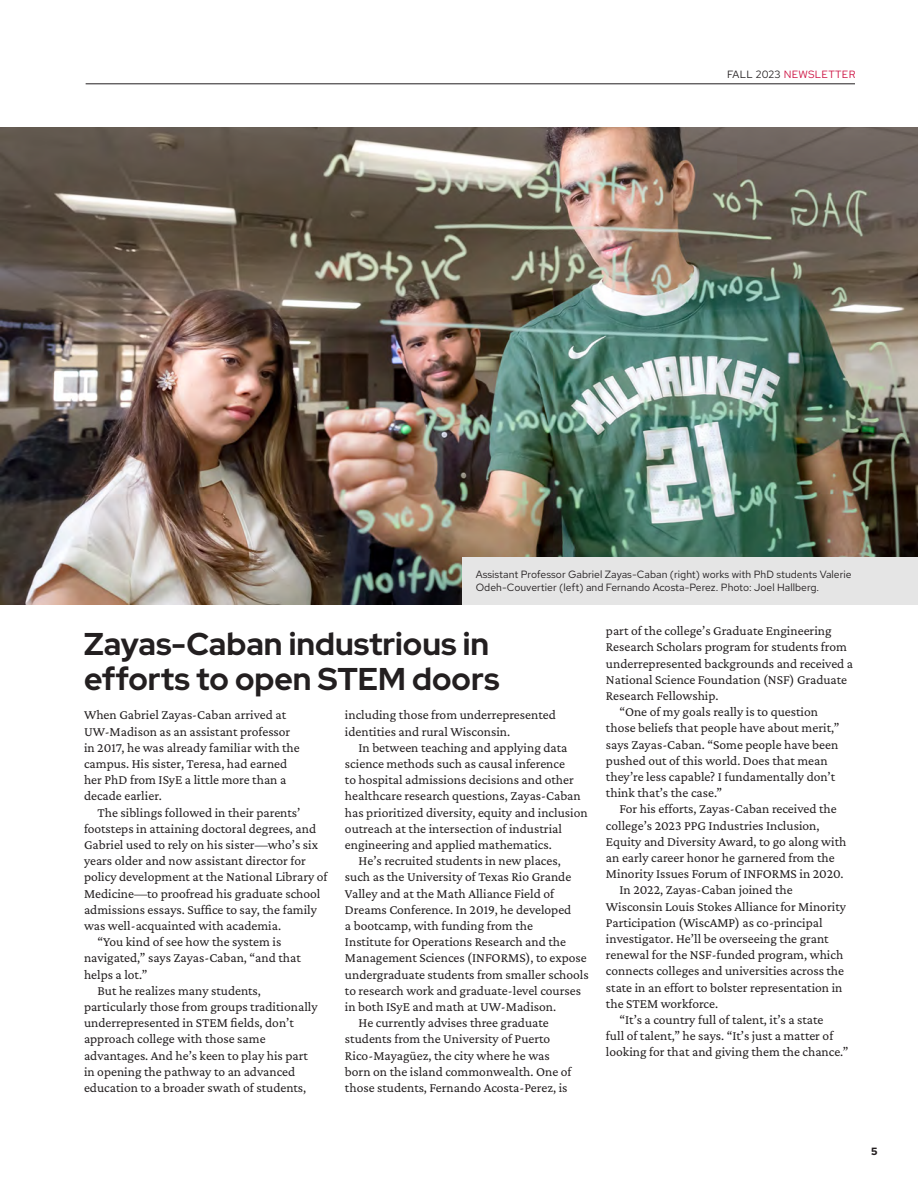
<style>
.page{position:relative;width:918px;height:1188px;background:#fff}
.page>*{position:absolute;margin:0;border:0;box-sizing:border-box;transform-origin:0 0}
.heading_21{font:700 31.5px/34.5px "Red Hat Display";color:#231f20}
.body_text{font:13.5px/16.2px "Crimson Pro";color:#231f20}
.body_text_no_indent{font:13.5px/16.2px "Crimson Pro";color:#231f20}
.t1{font:10.5px/12.6px "Red Hat Text";color:#231f20}
.top_mast_info{font:10.5px "Red Hat Text";letter-spacing:.025em;color:#cd1141}
.t2{font:700 10.5px "Red Hat Text";color:#231f20}
.s1{color:#231f20}
</style>
<div class="page">
<hr style="left:86px;top:84px;width:769px;height:1px;background:#231f20">
<img style="left:0;top:127px;width:918px;height:477px">
<div style="left:462px;top:557px;width:456px;height:47px;background:#e5e5e5"></div>
<p class="top_mast_info" style="left:727px;top:67px;width:130px"><span class="s1">FALL 2023</span> NEWSLETTER</p>
<p class="t1" style="left:476px;top:568px;width:377px">Assistant Professor Gabriel Zayas-Caban (right) works with PhD students Valerie<br>Odeh-Couvertier (left) and Fernando Acosta-Perez. Photo: Joel Hallberg.</p>
<p class="heading_21" style="left:84px;top:626px;width:417px">Zayas-Caban industrious in efforts to open STEM doors</p>
<p class="body_text_no_indent" style="left:84px;top:707px;width:217px">When Gabriel Zayas-Caban arrived at UW-Madison as an assistant professor in 2017, he was already familiar with the campus. His sister, Teresa, had earned her PhD from ISyE a little more than a decade earlier.</p>
<p class="body_text" style="left:84px;top:804px;width:245px;text-indent:14px">The siblings followed in their parents’ footsteps in attaining doctoral degrees, and Gabriel used to rely on his sister—who’s six years older and now assistant director for policy development at the National Library of Medicine—to proofread his graduate school admissions essays. Suffice to say, the family was well-acquainted with academia.</p>
<p class="body_text" style="left:84px;top:933px;width:218px;text-indent:14px">“You kind of see how the system is navigated,” says Zayas-Caban, “and that helps a lot.”</p>
<p class="body_text" style="left:84px;top:982px;width:235px;text-indent:14px">But he realizes many students, particularly those from groups traditionally underrepresented in STEM fields, don’t approach college with those same advantages. And he’s keen to play his part in opening the pathway to an advanced education to a broader swath of students,</p>
<p class="body_text" style="left:345px;top:707px;width:212px">including those from underrepresented identities and rural Wisconsin.</p>
<p class="body_text" style="left:345px;top:739px;width:244px;text-indent:14px">In between teaching and applying data science methods such as causal inference<br>to hospital admissions decisions and other healthcare research questions, Zayas-Caban has prioritized diversity, equity and inclusion outreach at the intersection of industrial engineering and applied mathematics.</p>
<p class="body_text" style="left:345px;top:852px;width:245px;text-indent:14px">He’s recruited students in new places, such as the University of Texas Rio Grande Valley and at the Math Alliance Field of Dreams Conference. In 2019, he developed<br>a bootcamp, with funding from the<br>Institute for Operations Research and the Management Sciences (INFORMS), to expose undergraduate students from smaller schools to research work and graduate-level courses in both ISyE and math at UW-Madison.</p>
<p class="body_text" style="left:345px;top:1014px;width:228px;text-indent:14px">He currently advises three graduate students from the University of Puerto Rico-Mayagüez, the city where he was born on the island commonwealth. One of those students, Fernando Acosta-Perez, is</p>
<p class="body_text" style="left:606px;top:623px;width:249px">part of the college’s Graduate Engineering Research Scholars program for students from underrepresented backgrounds and received a National Science Foundation (NSF) Graduate Research Fellowship.</p>
<p class="body_text" style="left:606px;top:704px;width:235px;text-indent:14px">“One of my goals really is to question those beliefs that people have about merit,” says Zayas-Caban. “Some people have been pushed out of this world. Does that mean they’re less capable? I fundamentally don’t think that’s the case.”</p>
<p class="body_text" style="left:606px;top:801px;width:242px;text-indent:14px">For his efforts, Zayas-Caban received the college’s 2023 PPG Industries Inclusion, Equity and Diversity Award, to go along with an early career honor he garnered from the Minority Issues Forum of INFORMS in 2020.</p>
<p class="body_text" style="left:606px;top:882px;width:241px;text-indent:14px">In 2022, Zayas-Caban joined the Wisconsin Louis Stokes Alliance for Minority Participation (WiscAMP) as co-principal investigator. He’ll be overseeing the grant renewal for the NSF-funded program, which connects colleges and universities across the state in an effort to bolster representation in the STEM workforce.</p>
<p class="body_text" style="left:606px;top:1011px;width:244px;text-indent:14px">“It’s a country full of talent, it’s a state<br>full of talent,” he says. “It’s just a matter of looking for that and giving them the chance.”</p>
<p class="t2" style="left:871px;top:1145px;width:8px">5</p>
</div>
